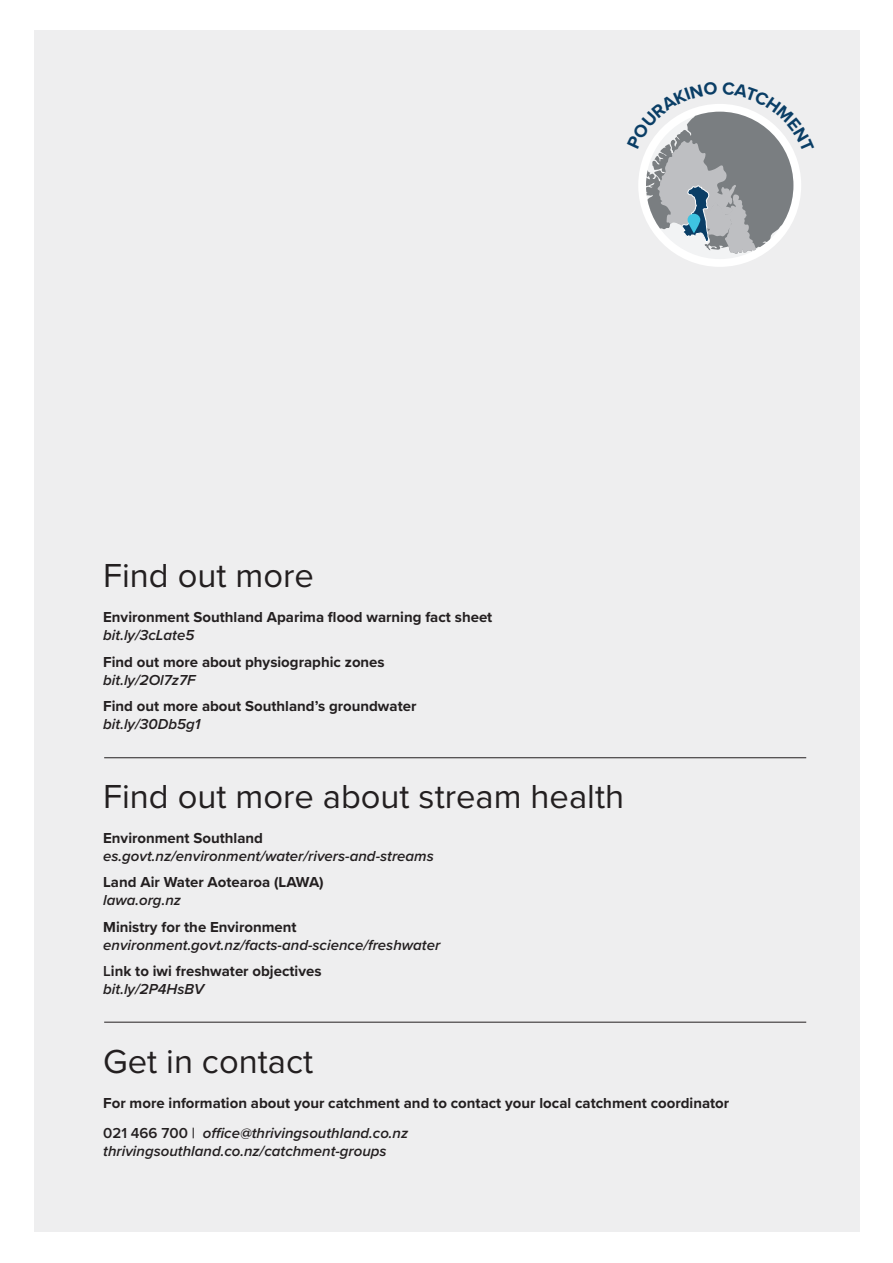
<style>
.page{position:relative;width:893px;height:1263px;background:#fff}
.page>*{position:absolute;margin:0;border:0;box-sizing:border-box;transform-origin:0 0}
.Heading{font:34.5px "Proxima Nova";color:#231f20}
.Body_Copy{font:700 15px/18px "Proxima Nova";color:#231f20}
.Body_Copy-2{font:italic 600 15px "Proxima Nova";color:#231f20}
.s1{font-weight:600;font-style:italic}
.s2{font-weight:600}
.s3{font-style:normal}
</style>
<div class="page">
<div style="left:34px;top:31px;width:825px;height:1201px;background:#eeeeef"></div>
<div style="left:638px;top:104px;width:163px;height:163px;background:#fff;border-radius:50%"></div>
<hr style="left:104px;top:757px;width:702px;height:1px;background:#231f20">
<hr style="left:104px;top:1022px;width:702px;height:1px;background:#231f20">
<svg style="left:638px;top:111px;width:159px;height:143px"></svg>
<p class="Heading" style="left:103px;top:550px;width:212px">Find out more</p>
<p class="Body_Copy" style="left:103px;top:608px;width:391px">Environment Southland Aparima flood warning fact sheet <span class="s1">bit.ly/3cLate5</span></p>
<p class="Body_Copy" style="left:103px;top:652px;width:283px">Find out more about physiographic zones</p>
<p class="Body_Copy-2" style="left:103px;top:668px;width:94px">bit.ly/2Ol7z7F</p>
<p class="Body_Copy" style="left:103px;top:697px;width:315px">Find out more about Southland’s groundwater</p>
<p class="Body_Copy-2" style="left:103px;top:713px;width:99px">bit.ly/30Db5g1</p>
<p class="Heading" style="left:103px;top:770px;width:522px">Find out more about stream health</p>
<p class="Body_Copy" style="left:103px;top:828px;width:161px">Environment Southland</p>
<p class="Body_Copy-2" style="left:103px;top:844px;width:332px">es.govt.nz/environment/water/rivers-and-streams</p>
<p class="Body_Copy" style="left:103px;top:873px;width:222px">Land Air Water Aotearoa (LAWA)</p>
<p class="Body_Copy-2" style="left:103px;top:889px;width:79px">lawa.org.nz</p>
<p class="Body_Copy" style="left:103px;top:917px;width:195px">Ministry for the Environment</p>
<p class="Body_Copy-2" style="left:103px;top:933px;width:339px">environment.govt.nz/facts-and-science/freshwater</p>
<p class="Body_Copy" style="left:103px;top:962px;width:220px"><span class="s2">L</span>ink to iwi freshwater objectives</p>
<p class="Body_Copy-2" style="left:103px;top:978px;width:102px">bit.ly/2P4HsBV</p>
<p class="Heading" style="left:103px;top:1035px;width:212px">Get in contact</p>
<p class="Body_Copy" style="left:103px;top:1093px;width:628px">For more information about your catchment and to contact your local catchment coordinator</p>
<p class="Body_Copy-2" style="left:103px;top:1121px;width:306px"><span class="s3">021 466 700 |</span> office@thrivingsouthland.co.nz</p>
<p class="Body_Copy-2" style="left:103px;top:1139px;width:285px">thrivingsouthland.co.nz/catchment-groups</p>
</div>
